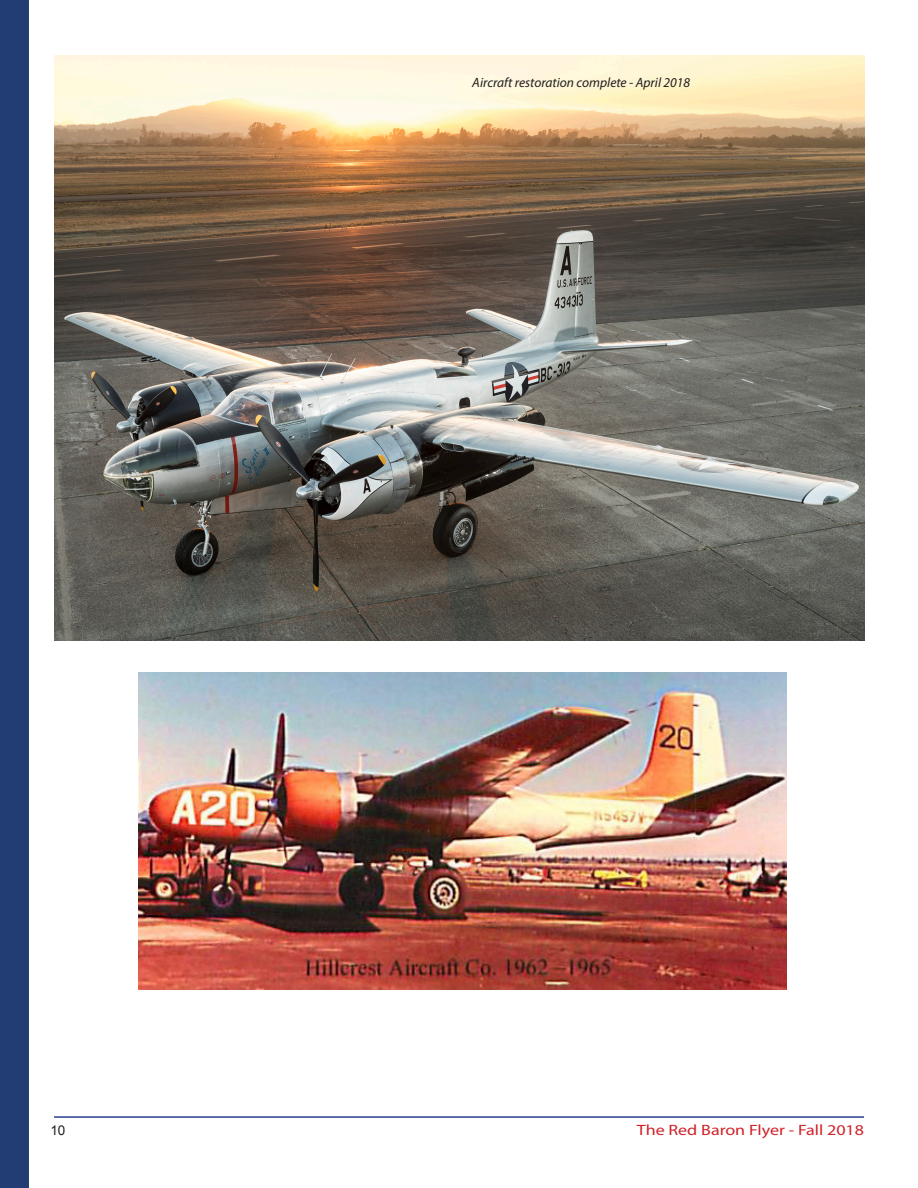
<style>
.page{position:relative;width:918px;height:1188px;background:#fff}
.page>*{position:absolute;margin:0;border:0;box-sizing:border-box;transform-origin:0 0}
.t1{font:15px "Myriad Pro";color:#cf232a;scale:1.2 1}
.Caption_under_Image{font:italic 13.5px "Myriad Pro";color:#231f20}
.t2{font:13.5px "Arial";color:#231f20}
</style>
<div class="page">
<hr style="left:54px;top:1116px;width:810px;height:2px;background:#253f8e">
<div style="left:0;top:0;width:29px;height:1188px;background:#213d73"></div>
<img style="left:54px;top:55px;width:810px;height:586px">
<img style="left:138px;top:673px;width:648px;height:316px">
<p class="Caption_under_Image" style="left:472px;top:74px;width:219px">Aircraft restoration complete - April 2018</p>
<p class="t2" style="left:50px;top:1122px;width:17px">10</p>
<p class="t1" style="left:637px;top:1121px;width:191px">The Red Baron Flyer - Fall 2018</p>
</div>
